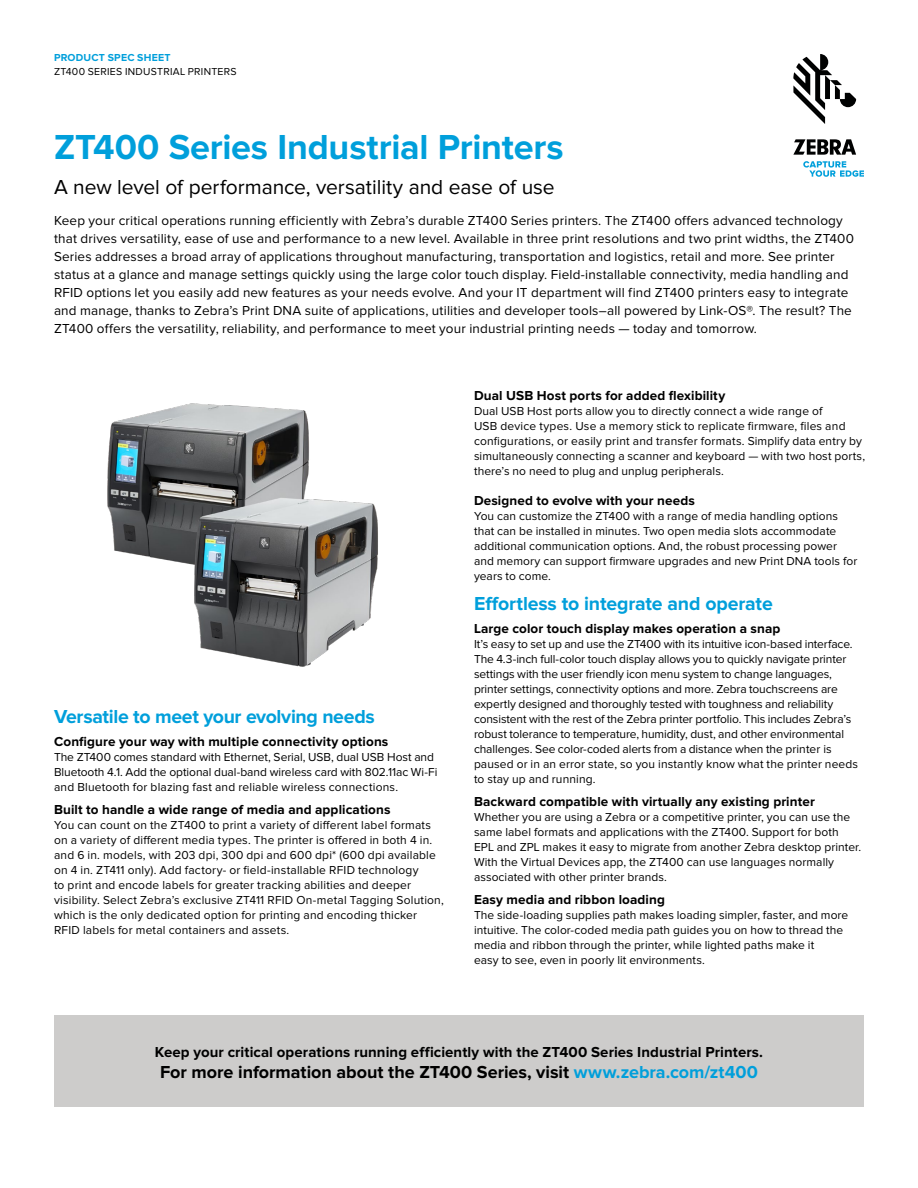
<style>
.page{position:relative;width:918px;height:1188px;background:#fff}
.page>*{position:absolute;margin:0;border:0;box-sizing:border-box;transform-origin:0 0}
.t1{font:700 36px "Proxima Nova";letter-spacing:-.01em;color:#009fdb}
.t2{font:21px "Proxima Nova";color:#000}
.t3{font:700 19.5px "Proxima Nova";letter-spacing:-.02em;color:#009fdb}
.t4{font:700 18px "Proxima Nova";color:#000}
.t5{font:700 15px "Proxima Nova";letter-spacing:.005em;color:#000}
.t6{font:13.5px/18px "Proxima Nova";letter-spacing:.01em;color:#000}
.t7{font:700 13.5px "Proxima Nova";letter-spacing:.01em;color:#000}
.t8{font:12px/15px "Proxima Nova";letter-spacing:.005em;color:#000}
.t9{font:10.5px "Proxima Nova";letter-spacing:.025em;color:#000}
.t10{font:700 10.5px "Proxima Nova";letter-spacing:.02em;color:#009fdb}
.s1{color:#009fdb}
</style>
<div class="page">
<svg style="left:793px;top:54px;width:63px;height:70px"></svg>
<svg style="left:793px;top:139px;width:63px;height:16px"></svg>
<svg style="left:803px;top:161px;width:61px;height:16px"></svg>
<img style="left:107px;top:403px;width:271px;height:264px">
<div style="left:54px;top:1015px;width:810px;height:92px;background:#cdcccb"></div>
<p class="t10" style="left:54px;top:53px;width:118px">PRODUCT SPEC SHEET</p>
<p class="t9" style="left:54px;top:67px;width:184px">ZT400 SERIES INDUSTRIAL PRINTERS</p>
<h1 class="t1" style="left:54px;top:131px;width:511px">ZT400 Series Industrial Printers</h1>
<h2 class="t2" style="left:54px;top:177px;width:502px">A new level of performance, versatility and ease of use</h2>
<p class="t6" style="left:54px;top:212px;width:802px">Keep your critical operations running efficiently with Zebra’s durable ZT400 Series printers. The ZT400 offers advanced technology that drives versatility, ease of use and performance to a new level. Available in three print resolutions and two print widths, the ZT400<br>Series addresses a broad array of applications throughout manufacturing, transportation and logistics, retail and more. See printer status at a glance and manage settings quickly using the large color touch display. Field-installable connectivity, media handling and RFID options let you easily add new features as your needs evolve. And your IT department will find ZT400 printers easy to integrate and manage, thanks to Zebra’s Print DNA suite of applications, utilities and developer tools–all powered by Link-OS®. The result? The ZT400 offers the versatility, reliability, and performance to meet your industrial printing needs — today and tomorrow.</p>
<h3 class="t3" style="left:54px;top:707px;width:322px">Versatile to meet your evolving needs</h3>
<p class="t7" style="left:54px;top:735px;width:336px">Configure your way with multiple connectivity options</p>
<p class="t8" style="left:54px;top:750px;width:385px">The ZT400 comes standard with Ethernet, Serial, USB, dual USB Host and<br>Bluetooth 4.1. Add the optional dual-band wireless card with 802.11ac Wi-Fi and Bluetooth for blazing fast and reliable wireless connections.</p>
<p class="t7" style="left:54px;top:804px;width:338px">Built to handle a wide range of media and applications</p>
<p class="t8" style="left:54px;top:818px;width:391px">You can count on the ZT400 to print a variety of different label formats on a variety of different media types. The printer is offered in both 4 in. and 6 in. models, with 203 dpi, 300 dpi and 600 dpi* (600 dpi available on 4 in. ZT411 only). Add factory- or field-installable RFID technology<br>to print and encode labels for greater tracking abilities and deeper visibility. Select Zebra’s exclusive ZT411 RFID On-metal Tagging Solution, which is the only dedicated option for printing and encoding thicker RFID labels for metal containers and assets.</p>
<p class="t7" style="left:474px;top:390px;width:253px">Dual USB Host ports for added flexibility</p>
<p class="t8" style="left:474px;top:404px;width:393px">Dual USB Host ports allow you to directly connect a wide range of<br>USB device types. Use a memory stick to replicate firmware, files and configurations, or easily print and transfer formats. Simplify data entry by simultaneously connecting a scanner and keyboard — with two host ports, there’s no need to plug and unplug peripherals.</p>
<p class="t7" style="left:474px;top:495px;width:222px">Designed to evolve with your needs</p>
<p class="t8" style="left:474px;top:509px;width:385px">You can customize the ZT400 with a range of media handling options that can be installed in minutes. Two open media slots accommodate additional communication options. And, the robust processing power and memory can support firmware upgrades and new Print DNA tools for years to come.</p>
<h3 class="t3" style="left:474px;top:594px;width:300px">Effortless to integrate and operate</h3>
<p class="t7" style="left:474px;top:622px;width:308px">Large color touch display makes operation a snap</p>
<p class="t8" style="left:474px;top:637px;width:386px">It’s easy to set up and use the ZT400 with its intuitive icon-based interface.<br>The 4.3-inch full-color touch display allows you to quickly navigate printer settings with the user friendly icon menu system to change languages, printer settings, connectivity options and more. Zebra touchscreens are expertly designed and thoroughly tested with toughness and reliability consistent with the rest of the Zebra printer portfolio. This includes Zebra’s robust tolerance to temperature, humidity, dust, and other environmental challenges. See color-coded alerts from a distance when the printer is paused or in an error state, so you instantly know what the printer needs to stay up and running.</p>
<p class="t7" style="left:474px;top:795px;width:342px">Backward compatible with virtually any existing printer</p>
<p class="t8" style="left:474px;top:810px;width:389px">Whether you are using a Zebra or a competitive printer, you can use the same label formats and applications with the ZT400. Support for both EPL and ZPL makes it easy to migrate from another Zebra desktop printer.<br>With the Virtual Devices app, the ZT400 can use languages normally associated with other printer brands.</p>
<p class="t7" style="left:474px;top:894px;width:192px">Easy media and ribbon loading</p>
<p class="t8" style="left:474px;top:908px;width:376px">The side-loading supplies path makes loading simpler, faster, and more intuitive. The color-coded media path guides you on how to thread the media and ribbon through the printer, while lighted paths make it<br>easy to see, even in poorly lit environments.</p>
<p class="t5" style="left:155px;top:1045px;width:610px">Keep your critical operations running efficiently with the ZT400 Series Industrial Printers.</p>
<h3 class="t4" style="left:160px;top:1063px;width:600px">For more information about the ZT400 Series, visit <span class="s1">www.zebra.com/zt400</span></h3>
</div>
